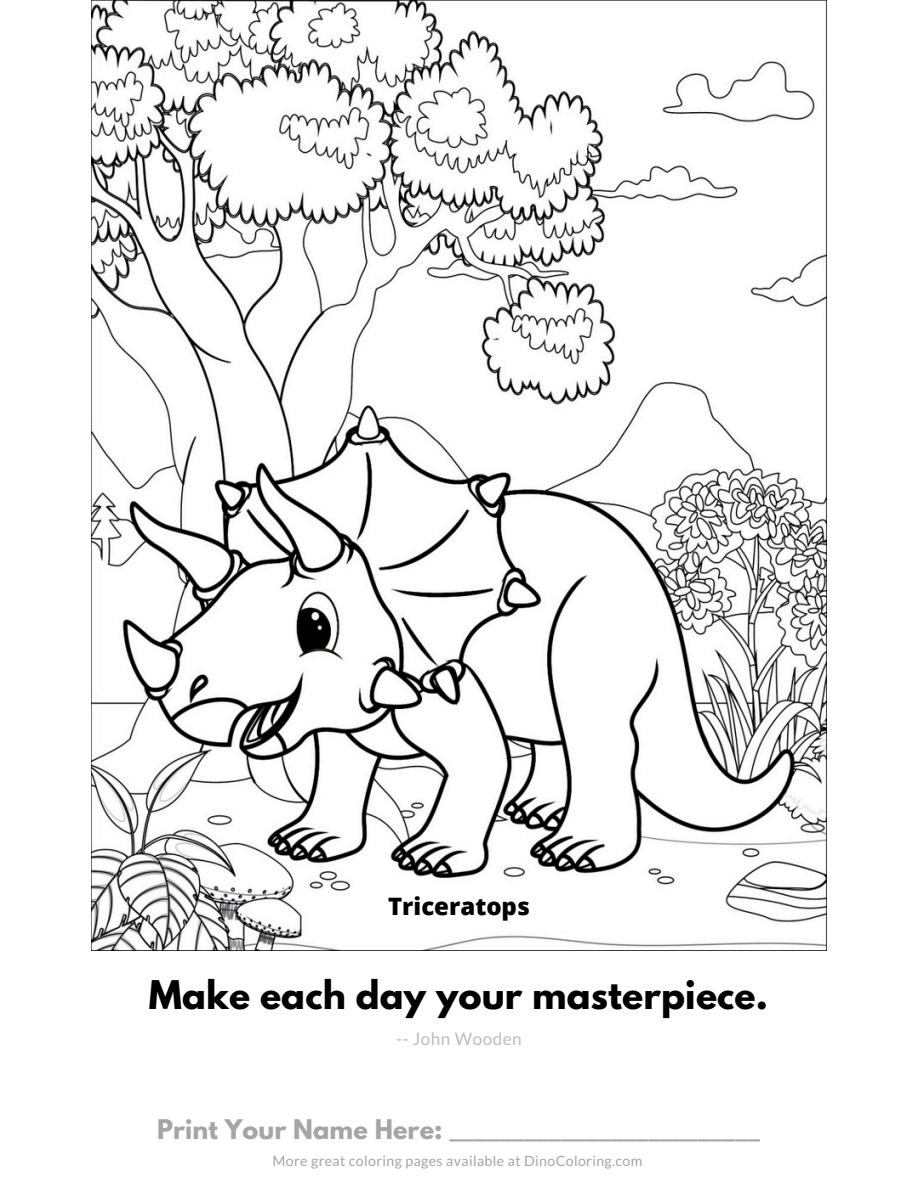
<style>
.page{position:relative;width:918px;height:1188px;background:#fff}
.page>*{position:absolute;margin:0;border:0;box-sizing:border-box;transform-origin:0 0}
.t1{font:700 34.95px "League Spartan";letter-spacing:.005em;color:#000}
.t2{font:700 24px "League Spartan";letter-spacing:.005em;color:#a5a5a5}
.t3{font:800 24px "Open Sans";color:#000}
.t4{font:17.1px "Lato";letter-spacing:.03em;color:#bcbcbc}
.t5{font:14.1px "Lato";letter-spacing:.03em;color:#a5a5a5}
</style>
<div class="page">
<img style="left:92px;top:0;width:734px;height:951px">
<h2 class="t3" style="left:388px;top:888px;width:143px">Triceratops</h2>
<h1 class="t1" style="left:149px;top:967px;width:621px">Make each day your masterpiece.</h1>
<p class="t4" style="left:396px;top:1029px;width:127px">-- John Wooden</p>
<h2 class="t2" style="left:157px;top:1110px;width:605px">Print Your Name Here: _________________________</h2>
<p class="t5" style="left:272px;top:1153px;width:372px">More great coloring pages available at DinoColoring.com</p>
</div>
